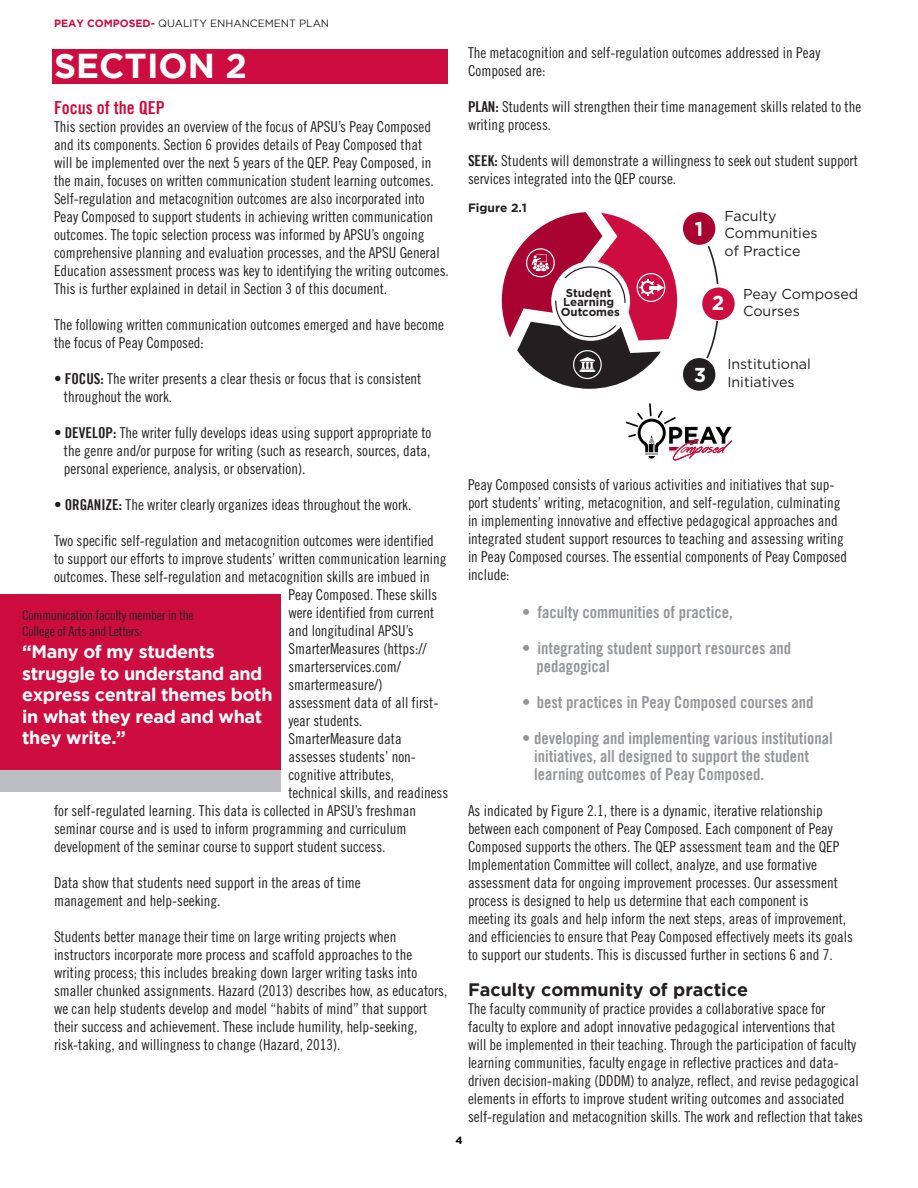
<style>
.page{position:relative;width:918px;height:1188px;background:#fff}
.page>*{position:absolute;margin:0;border:0;box-sizing:border-box;transform-origin:0 0}
.t1{font:700 34.5px "Gotham";color:#fff}
.t2{font:700 20.1px "Gotham";color:#fff}
.t3{font:19.2px "Myriad Pro";color:#231f20}
.t4{font:700 18px/21.6px "Gotham";letter-spacing:-.02em;color:#fff}
.t5{font:700 18px "Gotham";color:#231f20}
.t6{font:18px "Trade Gothic Bold Cond Twenty";color:#cd0d40}
.t7{font:16.5px/18px "Trade Gothic Bold Cond Twenty";color:#939598}
.t8{font:15px/18px "Trade Gothic Cond Eighteen";color:#231f20}
.t9{font:14.4px/17.2px "Gotham";color:#231f20}
.t10{font:13.5px/16.2px "Trade Gothic Cond Eighteen";letter-spacing:-.02em;color:#231f20}
.t11{font:700 12px "Gotham";color:#231f20}
.t12{font:700 11.55px/9.6px "Gotham";color:#231f20;text-align:center}
.t13{font:10.5px "Gotham";color:#231f20}
.t14{font:700 10.5px "Gotham";color:#000}
.s1{font-weight:700;color:#cd0d40}
.s2{font-family:"Trade Gothic Bold Cond Twenty"}
</style>
<div class="page">
<div style="left:0;top:595px;width:281px;height:182px;background:#cd0d40"></div>
<div style="left:0;top:770px;width:281px;height:21px;background:#bcbdc0"></div>
<div style="left:52px;top:50px;width:396px;height:34px;background:#cd0d40"></div>
<svg style="left:708px;top:246px;width:10px;height:38px"></svg>
<svg style="left:706px;top:321px;width:12px;height:37px"></svg>
<div style="left:683px;top:212px;width:32px;height:33px;background:#a80331;border-radius:50%"></div>
<div style="left:702px;top:287px;width:33px;height:33px;background:#cd0d40;border-radius:50%"></div>
<div style="left:683px;top:358px;width:32px;height:33px;background:#231f20;border-radius:50%"></div>
<svg style="left:502px;top:212px;width:175px;height:177px"></svg>
<div style="left:637px;top:273px;width:28px;height:29px;border:1px solid #fff;border-radius:50%"></div>
<svg style="left:626px;top:403px;width:106px;height:57px"></svg>
<p class="t13" style="left:54px;top:18px;width:277px"><span class="s1">PEAY COMPOSED-</span> QUALITY ENHANCEMENT PLAN</p>
<h1 class="t1" style="left:54px;top:46px;width:195px">SECTION 2</h1>
<p class="t6" style="left:54px;top:96px;width:112px">Focus of the QEP</p>
<p class="t8" style="left:54px;top:117px;width:396px">This section provides an overview of the focus of APSU’s Peay Composed and its components. Section 6 provides details of Peay Composed that<br>will be implemented over the next 5 years of the QEP. Peay Composed, in the main, focuses on written communication student learning outcomes.<br>Self-regulation and metacognition outcomes are also incorporated into Peay Composed to support students in achieving written communication outcomes. The topic selection process was informed by APSU’s ongoing comprehensive planning and evaluation processes, and the APSU General Education assessment process was key to identifying the writing outcomes.<br>This is further explained in detail in Section 3 of this document.</p>
<p class="t8" style="left:54px;top:315px;width:391px">The following written communication outcomes emerged and have become the focus of Peay Composed:</p>
<p class="t8" style="left:64px;top:369px;width:359px;text-indent:-10px"><span class="s2">• FOCUS:</span> The writer presents a clear thesis or focus that is consistent throughout the work.</p>
<p class="t8" style="left:64px;top:423px;width:369px;text-align:justify;text-indent:-10px"><span class="s2">• DEVELOP:</span> The writer fully develops ideas using support appropriate to the genre and/or purpose for writing (such as research, sources, data, personal experience, analysis, or observation).</p>
<p class="t8" style="left:54px;top:495px;width:359px"><span class="s2">• ORGANIZE:</span> The writer clearly organizes ideas throughout the work.</p>
<p class="t8" style="left:54px;top:531px;width:381px">Two specific self-regulation and metacognition outcomes were identified</p>
<p class="t8" style="left:54px;top:549px;width:394px">to support our efforts to improve students’ written communication learning</p>
<p class="t8" style="left:54px;top:567px;width:377px">outcomes. These self-regulation and metacognition skills are imbued in</p>
<p class="t8" style="left:288px;top:585px;width:151px">Peay Composed. These skills</p>
<p class="t8" style="left:288px;top:603px;width:147px">were identified from current</p>
<p class="t8" style="left:288px;top:621px;width:127px">and longitudinal APSU’s</p>
<p class="t8" style="left:288px;top:639px;width:140px">SmarterMeasures (https://</p>
<p class="t8" style="left:288px;top:657px;width:114px">smarterservices.com/</p>
<p class="t8" style="left:288px;top:675px;width:96px">smartermeasure/)</p>
<p class="t8" style="left:288px;top:693px;width:151px">assessment data of all first-</p>
<p class="t8" style="left:288px;top:711px;width:76px">year students.</p>
<p class="t8" style="left:288px;top:729px;width:115px">SmarterMeasure data</p>
<p class="t8" style="left:288px;top:747px;width:129px">assesses students’ non-</p>
<p class="t8" style="left:288px;top:765px;width:107px">cognitive attributes,</p>
<p class="t8" style="left:288px;top:783px;width:161px">technical skills, and readiness</p>
<p class="t8" style="left:54px;top:801px;width:364px">for self-regulated learning. This data is collected in APSU’s freshman</p>
<p class="t8" style="left:54px;top:819px;width:354px">seminar course and is used to inform programming and curriculum</p>
<p class="t8" style="left:54px;top:837px;width:333px">development of the seminar course to support student success.</p>
<p class="t8" style="left:54px;top:873px;width:308px">Data show that students need support in the areas of time management and help-seeking.</p>
<p class="t8" style="left:54px;top:927px;width:395px">Students better manage their time on large writing projects when instructors incorporate more process and scaffold approaches to the writing process; this includes breaking down larger writing tasks into smaller chunked assignments. Hazard (2013) describes how, as educators, we can help students develop and model “habits of mind” that support their success and achievement. These include humility, help-seeking, risk-taking, and willingness to change (Hazard, 2013).</p>
<p class="t3" style="left:177px;top:197px;width:180px">content_id:566606472</p>
<p class="t10" style="left:22px;top:607px;width:173px">Communication faculty member in the<br>College of Arts and Letters:</p>
<p class="t4" style="left:22px;top:640px;width:252px">“Many of my students struggle to understand and express central themes both in what they read and what they write.”</p>
<p class="t8" style="left:468px;top:44px;width:354px">The metacognition and self-regulation outcomes addressed in Peay<br>Composed are:</p>
<p class="t8" style="left:468px;top:98px;width:395px"><span class="s2">PLAN:</span> Students will strengthen their time management skills related to the writing process.</p>
<p class="t8" style="left:468px;top:152px;width:391px"><span class="s2">SEEK:</span> Students will demonstrate a willingness to seek out student support services integrated into the QEP course.</p>
<p class="t11" style="left:468px;top:201px;width:61px">Figure 2.1</p>
<p class="t12" style="left:561px;top:288px;width:61px">Student<br>Learning<br>Outcomes</p>
<h2 class="t2" style="left:695px;top:217px;width:10px">1</h2>
<p class="t9" style="left:725px;top:207px;width:95px">Faculty<br>Communities of Practice</p>
<p class="t9" style="left:743px;top:285px;width:117px">Peay Composed<br>Courses</p>
<h2 class="t2" style="left:712px;top:292px;width:14px">2</h2>
<h2 class="t2" style="left:694px;top:363px;width:14px">3</h2>
<p class="t9" style="left:727px;top:355px;width:85px">Institutional<br>Initiatives</p>
<p class="t8" style="left:468px;top:476px;width:381px">Peay Composed consists of various activities and initiatives that sup&shy;port students’ writing, metacognition, and self-regulation, culminating in implementing innovative and effective pedagogical approaches and integrated student support resources to teaching and assessing writing in Peay Composed courses. The essential components of Peay Composed include:</p>
<p class="t7" style="left:522px;top:603px;width:212px">• faculty communities of practice,</p>
<p class="t7" style="left:537px;top:639px;width:256px;text-indent:-15px">• integrating student support resources and pedagogical</p>
<p class="t7" style="left:522px;top:693px;width:293px">• best practices in Peay Composed courses and</p>
<p class="t7" style="left:534px;top:729px;width:300px;text-indent:-12px">• developing and implementing various institutional initiatives, all designed to support the student learning outcomes of Peay Composed.</p>
<p class="t8" style="left:468px;top:801px;width:386px">As indicated by Figure 2.1, there is a dynamic, iterative relationship between each component of Peay Composed. Each component of Peay Composed supports the others. The QEP assessment team and the QEP Implementation Committee will collect, analyze, and use formative assessment data for ongoing improvement processes. Our assessment process is designed to help us determine that each component is meeting its goals and help inform the next steps, areas of improvement, and efficiencies to ensure that Peay Composed effectively meets its goals to support our students. This is discussed further in sections 6 and 7.</p>
<p class="t5" style="left:468px;top:979px;width:282px">Faculty community of practice</p>
<p class="t8" style="left:468px;top:999px;width:396px">The faculty community of practice provides a collaborative space for faculty to explore and adopt innovative pedagogical interventions that<br>will be implemented in their teaching. Through the participation of faculty learning communities, faculty engage in reflective practices and data&shy;driven decision-making (DDDM) to analyze, reflect, and revise pedagogical elements in efforts to improve student writing outcomes and associated self-regulation and metacognition skills. The work and reflection that takes</p>
<p class="t14" style="left:455px;top:1134px;width:9px">4</p>
</div>
